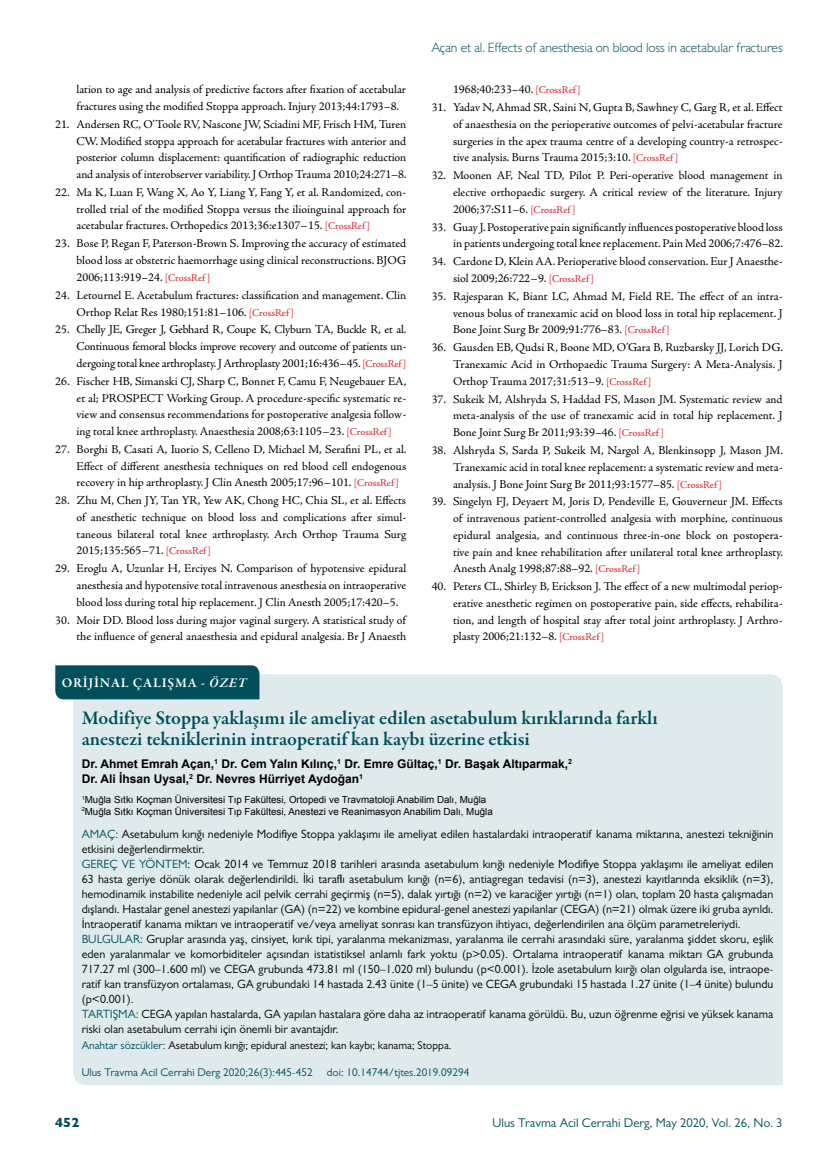
<style>
.page{position:relative;width:838px;height:1170px;background:#fff}
.page>*{position:absolute;margin:0;border:0;box-sizing:border-box;transform-origin:0 0}
.t1{font:600 19.5px/21px "Garamond Premr Pro";color:#004f5a}
.t2{font:300 13.5px "Gill Sans MT Pro";letter-spacing:-.005em;color:#004f5a}
.t3{font:600 13.5px "Garamond Premr Pro";letter-spacing:.055em;color:#fff}
.t4{font:800 13.5px "Gill Sans MT Pro";color:#004f5a}
.t5{font:12.75px "Gill Sans MT Pro";color:#004f5a}
.t6{font:12px/16.6px "Adobe Jenson Pro";letter-spacing:-.005em;color:#000;text-align:justify}
.t7{font:12px/15px "Gill Sans MT Pro";color:#000}
.t8{font:700 12px/14.4px "Arial";color:#000}
.t9{font:11.25px "Gill Sans MT Pro";color:#000}
.t10{font:11.25px "Gill Sans MT Pro";color:#004f5a}
.t11{font:9.75px/11.7px "Arial";color:#000}
.s1{font-size:10.5px;color:#d2232a}
.s2{font-style:italic}
.s3{color:#004f5a}
</style>
<div class="page">
<div style="left:73px;top:674px;width:709px;height:411px;background:#deeaec"></div>
<div style="left:55px;top:665px;width:204px;height:34px;background:#004f5a"></div>
<p class="t6" style="left:77px;top:81px;width:331px">lation to age and analysis of predictive factors after fixation of acetabular fractures using the modified Stoppa approach. Injury 2013;44:1793–8.</p>
<p class="t6" style="left:77px;top:116px;width:331px;text-indent:-21px">21. Andersen RC, O’Toole RV, Nascone JW, Sciadini MF, Frisch HM, Turen CW. Modified stoppa approach for acetabular fractures with anterior and posterior column displacement: quantification of radiographic reduction and analysis of interobserver variability. J Orthop Trauma 2010;24:271–8.</p>
<p class="t6" style="left:77px;top:184px;width:331px;text-indent:-21px">22. Ma K, Luan F, Wang X, Ao Y, Liang Y, Fang Y, et al. Randomized, con&shy;trolled trial of the modified Stoppa versus the ilioinguinal approach for acetabular fractures. Orthopedics 2013;36:e1307−15. <span class="s1">[CrossRef ]</span></p>
<p class="t6" style="left:77px;top:235px;width:331px;text-indent:-21px">23. Bose P, Regan F, Paterson-Brown S. Improving the accuracy of estimated blood loss at obstetric haemorrhage using clinical reconstructions. BJOG 2006;113:919–24. <span class="s1">[CrossRef ]</span></p>
<p class="t6" style="left:77px;top:287px;width:331px;text-indent:-21px">24. Letournel E. Acetabulum fractures: classification and management. Clin<br>Orthop Relat Res 1980;151:81–106. <span class="s1">[CrossRef ]</span></p>
<p class="t6" style="left:77px;top:321px;width:331px;text-indent:-21px">25. Chelly JE, Greger J, Gebhard R, Coupe K, Clyburn TA, Buckle R, et al.<br>Continuous femoral blocks improve recovery and outcome of patients un&shy;dergoing total knee arthroplasty. J Arthroplasty 2001;16:436−45. <span class="s1">[CrossRef ]</span></p>
<p class="t6" style="left:77px;top:373px;width:331px;text-indent:-21px">26. Fischer HB, Simanski CJ, Sharp C, Bonnet F, Camu F, Neugebauer EA, et al; PROSPECT Working Group. A procedure-specific systematic re&shy;view and consensus recommendations for postoperative analgesia follow&shy;ing total knee arthroplasty. Anaesthesia 2008;63:1105−23. <span class="s1">[CrossRef ]</span></p>
<p class="t6" style="left:77px;top:441px;width:331px;text-indent:-21px">27. Borghi B, Casati A, Iuorio S, Celleno D, Michael M, Serafini PL, et al.<br>Effect of different anesthesia techniques on red blood cell endogenous recovery in hip arthroplasty. J Clin Anesth 2005;17:96−101. <span class="s1">[CrossRef ]</span></p>
<p class="t6" style="left:77px;top:492px;width:331px;text-indent:-21px">28. Zhu M, Chen JY, Tan YR, Yew AK, Chong HC, Chia SL, et al. Effects of anesthetic technique on blood loss and complications after simul&shy;taneous bilateral total knee arthroplasty. Arch Orthop Trauma Surg 2015;135:565−71. <span class="s1">[CrossRef ]</span></p>
<p class="t6" style="left:77px;top:560px;width:331px;text-indent:-21px">29. Eroglu A, Uzunlar H, Erciyes N. Comparison of hypotensive epidural anesthesia and hypotensive total intravenous anesthesia on intraoperative blood loss during total hip replacement. J Clin Anesth 2005;17:420–5.</p>
<p class="t6" style="left:55px;top:611px;width:352px;text-align:right">30. Moir DD. Blood loss during major vaginal surgery. A statistical study of the influence of general anaesthesia and epidural analgesia. Br J Anaesth</p>
<p class="t3" style="left:62px;top:674px;width:186px">ORİJİNAL ÇALIŞMA - <span class="s2">ÖZET</span></p>
<p class="t2" style="left:431px;top:39px;width:353px">Açan et al. Effects of anesthesia on blood loss in acetabular fractures</p>
<p class="t6" style="left:453px;top:81px;width:129px">1968;40:233–40. <span class="s1">[CrossRef ]</span></p>
<p class="t6" style="left:453px;top:99px;width:331px;text-indent:-21px">31. Yadav N, Ahmad SR, Saini N, Gupta B, Sawhney C, Garg R, et al. Effect of anaesthesia on the perioperative outcomes of pelvi-acetabular fracture surgeries in the apex trauma centre of a developing country-a retrospec&shy;tive analysis. Burns Trauma 2015;3:10. <span class="s1">[CrossRef ]</span></p>
<p class="t6" style="left:453px;top:167px;width:331px;text-indent:-21px">32. Moonen AF, Neal TD, Pilot P. Peri-operative blood management in elective orthopaedic surgery. A critical review of the literature. Injury 2006;37:S11–6. <span class="s1">[CrossRef ]</span></p>
<p class="t6" style="left:432px;top:219px;width:353px;text-align:right">33. Guay J. Postoperative pain significantly influences postoperative blood loss in patients undergoing total knee replacement. Pain Med 2006;7:476–82.</p>
<p class="t6" style="left:453px;top:253px;width:331px;text-indent:-21px">34. Cardone D, Klein AA. Perioperative blood conservation. Eur J Anaesthe&shy;siol 2009;26:722−9. <span class="s1">[CrossRef ]</span></p>
<p class="t6" style="left:453px;top:288px;width:331px;text-indent:-21px">35. Rajesparan K, Biant LC, Ahmad M, Field RE. The effect of an intra&shy;venous bolus of tranexamic acid on blood loss in total hip replacement. J Bone Joint Surg Br 2009;91:776–83. <span class="s1">[CrossRef ]</span></p>
<p class="t6" style="left:453px;top:339px;width:331px;text-indent:-21px">36. Gausden EB, Qudsi R, Boone MD, O’Gara B, Ruzbarsky JJ, Lorich DG.<br>Tranexamic Acid in Orthopaedic Trauma Surgery: A Meta-Analysis. J Orthop Trauma 2017;31:513–9. <span class="s1">[CrossRef ]</span></p>
<p class="t6" style="left:453px;top:391px;width:331px;text-indent:-21px">37. Sukeik M, Alshryda S, Haddad FS, Mason JM. Systematic review and meta-analysis of the use of tranexamic acid in total hip replacement. J Bone Joint Surg Br 2011;93:39–46. <span class="s1">[CrossRef ]</span></p>
<p class="t6" style="left:453px;top:442px;width:331px;text-indent:-21px">38. Alshryda S, Sarda P, Sukeik M, Nargol A, Blenkinsopp J, Mason JM.<br>Tranexamic acid in total knee replacement: a systematic review and meta&shy;analysis. J Bone Joint Surg Br 2011;93:1577–85. <span class="s1">[CrossRef ]</span></p>
<p class="t6" style="left:453px;top:493px;width:331px;text-indent:-21px">39. Singelyn FJ, Deyaert M, Joris D, Pendeville E, Gouverneur JM. Effects of intravenous patient-controlled analgesia with morphine, continuous epidural analgesia, and continuous three-in-one block on postopera&shy;tive pain and knee rehabilitation after unilateral total knee arthroplasty.<br>Anesth Analg 1998;87:88–92. <span class="s1">[CrossRef ]</span></p>
<p class="t6" style="left:453px;top:578px;width:331px;text-indent:-21px">40. Peters CL, Shirley B, Erickson J. The effect of a new multimodal periop&shy;erative anesthetic regimen on postoperative pain, side effects, rehabilita&shy;tion, and length of hospital stay after total joint arthroplasty. J Arthro&shy;plasty 2006;21:132–8. <span class="s1">[CrossRef ]</span></p>
<h1 class="t1" style="left:82px;top:708px;width:577px">Modifiye Stoppa yaklaşımı ile ameliyat edilen asetabulum kırıklarında farklı anestezi tekniklerinin intraoperatif kan kaybı üzerine etkisi</h1>
<p class="t8" style="left:82px;top:757px;width:492px">Dr. Ahmet Emrah Açan,<sup>1</sup> Dr. Cem Yalın Kılınç,<sup>1</sup> Dr. Emre Gültaç,<sup>1</sup> Dr. Başak Altıparmak,<sup>2<br></sup>Dr. Ali İhsan Uysal,<sup>2</sup> Dr. Nevres Hürriyet Aydoğan<sup>1</sup></p>
<p class="t11" style="left:82px;top:793px;width:413px"><sup>1</sup>Muğla Sıtkı Koçman Üniversitesi Tıp Fakültesi, Ortopedi ve Travmatoloji Anabilim Dalı, Muğla<br><sup>2</sup>Muğla Sıtkı Koçman Üniversitesi Tıp Fakültesi, Anestezi ve Reanimasyon Anabilim Dalı, Muğla</p>
<p class="t7" style="left:82px;top:826px;width:693px"><span class="s3">AMAÇ:</span> Asetabulum kırığı nedeniyle Modifiye Stoppa yaklaşımı ile ameliyat edilen hastalardaki intraoperatif kanama miktarına, anestezi tekniğinin etkisini değerlendirmektir.<br><span class="s3">GEREÇ VE YÖNTEM</span>: Ocak 2014 ve Temmuz 2018 tarihleri arasında asetabulum kırığı nedeniyle Modifiye Stoppa yaklaşımı ile ameliyat edilen 63 hasta geriye dönük olarak değerlendirildi. İki taraflı asetabulum kırığı (n=6), antiagregan tedavisi (n=3), anestezi kayıtlarında eksiklik (n=3), hemodinamik instabilite nedeniyle acil pelvik cerrahi geçirmiş (n=5), dalak yırtığı (n=2) ve karaciğer yırtığı (n=1) olan, toplam 20 hasta çalışmadan dışlandı. Hastalar genel anestezi yapılanlar (GA) (n=22) ve kombine epidural-genel anestezi yapılanlar (CEGA) (n=21) olmak üzere iki gruba ayrıldı.<br>İntraoperatif kanama miktarı ve intraoperatif ve/veya ameliyat sonrası kan transfüzyon ihtiyacı, değerlendirilen ana ölçüm parametreleriydi.<br><span class="s3">BULGULAR:</span> Gruplar arasında yaş, cinsiyet, kırık tipi, yaralanma mekanizması, yaralanma ile cerrahi arasındaki süre, yaralanma şiddet skoru, eşlik eden yaralanmalar ve komorbiditeler açısından istatistiksel anlamlı fark yoktu (p&gt;0.05). Ortalama intraoperatif kanama miktarı GA grubunda 717.27 ml (300–1.600 ml) ve CEGA grubunda 473.81 ml (150–1.020 ml) bulundu (p&lt;0.001). İzole asetabulum kıırğı olan olgularda ise, intraope&shy;ratif kan transfüzyon ortalaması, GA grubundaki 14 hastada 2.43 ünite (1–5 ünite) ve CEGA grubundaki 15 hastada 1.27 ünite (1–4 ünite) bulundu (p&lt;0.001).<br><span class="s3">TARTIŞMA:</span> CEGA yapılan hastalarda, GA yapılan hastalara göre daha az intraoperatif kanama görüldü. Bu, uzun öğrenme eğrisi ve yüksek kanama riski olan asetabulum cerrahi için önemli bir avantajdır.</p>
<p class="t9" style="left:82px;top:1038px;width:371px"><span class="s3">Anahtar sözcükler:</span> Asetabulum kırığı; epidural anestezi; kan kaybı; kanama; Stoppa.</p>
<p class="t10" style="left:82px;top:1065px;width:232px">Ulus Travma Acil Cerrahi Derg 2020;26(3):445-452</p>
<p class="t10" style="left:327px;top:1065px;width:144px">doi: 10.14744/tjtes.2019.09294</p>
<p class="t4" style="left:55px;top:1114px;width:26px">452</p>
<p class="t5" style="left:492px;top:1115px;width:291px">Ulus Travma Acil Cerrahi Derg, May 2020, Vol. 26, No. 3</p>
</div>
